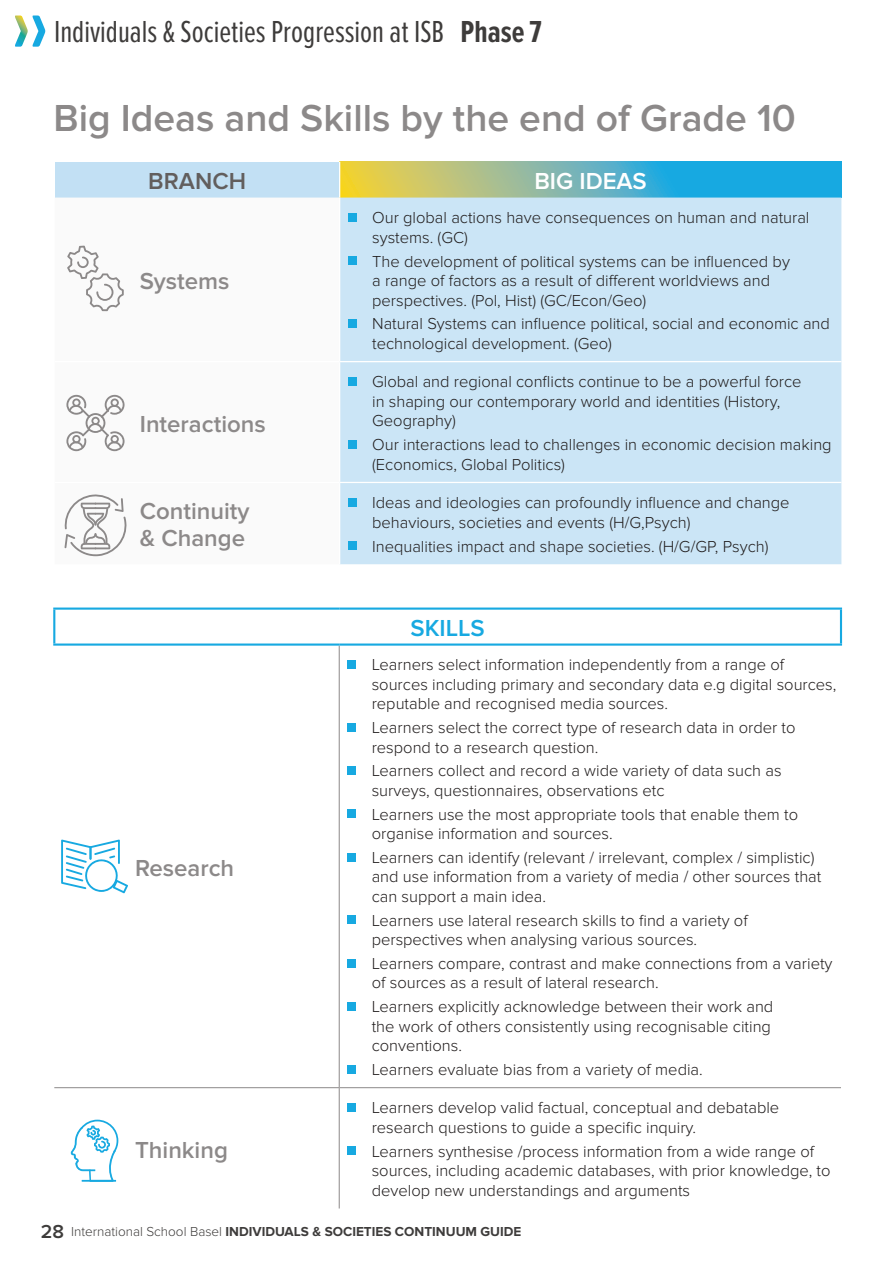
<style>
.page{position:relative;width:893px;height:1263px;background:#fff}
.page>*{position:absolute;margin:0;border:0;box-sizing:border-box;transform-origin:0 0}
.t1{font:600 39px "Proxima Nova";color:#8c8989}
.t2{font:31.5px "Proxima Nova Ex Cn";color:#3e3c3b}
.t3{font:600 24px/27px "Proxima Nova";color:#8c8989}
.t4{font:600 24px "Proxima Nova";color:#fff}
.t5{font:600 24px "Proxima Nova";color:#625e5d}
.t6{font:600 24px "Proxima Nova";color:#17a9e1}
.t7{font:300 16.5px/19.5px "Proxima Nova";color:#201c1c}
.t8{font:700 13.5px "Proxima Nova";color:#3e3c3b}
.s1{font-weight:700}
.s2{font-weight:600;font-size:19.5px}
.s3{font-weight:300}
</style>
<div class="page">
<svg style="left:15px;top:16px;width:30px;height:31px"></svg>
<div style="left:55px;top:162px;width:285px;height:36px;background:#c2e0f4"></div>
<svg style="left:340px;top:162px;width:501px;height:36px;background:#6fb6ad"></svg>
<div style="left:340px;top:198px;width:501px;height:366px;background:#cbe5f6"></div>
<hr style="left:339px;top:162px;width:1px;height:36px;background:#fff">
<hr style="left:340px;top:361px;width:501px;height:1px;background:#fff">
<hr style="left:340px;top:482px;width:501px;height:1px;background:#fff">
<div style="left:348px;top:213px;width:9px;height:9px;background:#17a9e1"></div>
<div style="left:348px;top:257px;width:9px;height:8px;background:#17a9e1"></div>
<div style="left:348px;top:319px;width:9px;height:9px;background:#17a9e1"></div>
<div style="left:348px;top:377px;width:9px;height:9px;background:#17a9e1"></div>
<div style="left:348px;top:440px;width:9px;height:9px;background:#17a9e1"></div>
<div style="left:348px;top:498px;width:9px;height:9px;background:#17a9e1"></div>
<div style="left:348px;top:541px;width:9px;height:9px;background:#17a9e1"></div>
<hr style="left:339px;top:646px;width:1px;height:441px;background:#8c8989">
<hr style="left:339px;top:1088px;width:1px;height:120px;background:#8c8989">
<hr style="left:53px;top:607px;width:286px;height:3px;background:#17a9e1">
<hr style="left:53px;top:610px;width:2px;height:33px;background:#17a9e1">
<hr style="left:339px;top:607px;width:503px;height:3px;background:#17a9e1">
<hr style="left:840px;top:610px;width:2px;height:33px;background:#17a9e1">
<hr style="left:53px;top:643px;width:286px;height:3px;background:#17a9e1">
<hr style="left:339px;top:643px;width:503px;height:3px;background:#17a9e1">
<hr style="left:54px;top:1087px;width:285px;height:1px;background:#8c8989">
<hr style="left:339px;top:1087px;width:502px;height:1px;background:#8c8989">
<div style="left:348px;top:660px;width:8px;height:9px;background:#17a9e1"></div>
<div style="left:348px;top:723px;width:8px;height:9px;background:#17a9e1"></div>
<div style="left:348px;top:766px;width:8px;height:9px;background:#17a9e1"></div>
<div style="left:348px;top:810px;width:8px;height:8px;background:#17a9e1"></div>
<div style="left:348px;top:853px;width:8px;height:8px;background:#17a9e1"></div>
<div style="left:348px;top:916px;width:8px;height:8px;background:#17a9e1"></div>
<div style="left:348px;top:959px;width:8px;height:8px;background:#17a9e1"></div>
<div style="left:348px;top:1002px;width:8px;height:9px;background:#17a9e1"></div>
<div style="left:348px;top:1065px;width:8px;height:8px;background:#17a9e1"></div>
<div style="left:348px;top:1103px;width:8px;height:9px;background:#17a9e1"></div>
<div style="left:348px;top:1147px;width:8px;height:8px;background:#17a9e1"></div>
<svg style="left:61px;top:839px;width:67px;height:54px"></svg>
<svg style="left:71px;top:1120px;width:47px;height:62px"></svg>
<svg style="left:67px;top:246px;width:57px;height:65px"></svg>
<svg style="left:66px;top:395px;width:59px;height:56px"></svg>
<svg style="left:64px;top:494px;width:63px;height:62px"></svg>
<h2 class="t2" style="left:54px;top:14px;width:489px">Individuals &amp; Societies Progression at ISB <span class="s1">Phase 7</span></h2>
<h1 class="t1" style="left:53px;top:95px;width:744px">Big Ideas and Skills by the end of Grade 10</h1>
<h3 class="t5" style="left:148px;top:167px;width:99px">BRANCH</h3>
<h3 class="t4" style="left:534px;top:167px;width:114px">BIG IDEAS</h3>
<h3 class="t3" style="left:140px;top:268px;width:91px">Systems</h3>
<h3 class="t3" style="left:140px;top:410px;width:128px">Interactions</h3>
<p class="t7" style="left:372px;top:208px;width:439px">Our global actions have consequences on human and natural systems. (GC)</p>
<p class="t7" style="left:372px;top:252px;width:419px">The development of political systems can be influenced by a range of factors as a result of different worldviews and perspectives. (Pol, Hist) (GC/Econ/Geo)</p>
<p class="t7" style="left:372px;top:314px;width:459px">Natural Systems can influence political, social and economic and technological development. (Geo)</p>
<p class="t7" style="left:372px;top:372px;width:431px">Global and regional conflicts continue to be a powerful force in shaping our contemporary world and identities (History,<br>Geography)</p>
<p class="t7" style="left:372px;top:435px;width:461px">Our interactions lead to challenges in economic decision making (Economics, Global Politics)</p>
<h3 class="t3" style="left:140px;top:498px;width:111px">Continuity &amp; Change</h3>
<p class="t7" style="left:372px;top:493px;width:419px">Ideas and ideologies can profoundly influence and change behaviours, societies and events (H/G,Psych)</p>
<p class="t7" style="left:372px;top:536px;width:398px">Inequalities impact and shape societies. (H/G/GP, Psych)</p>
<h3 class="t3" style="left:135px;top:854px;width:101px">Research</h3>
<h3 class="t3" style="left:135px;top:1136px;width:94px">Thinking</h3>
<h3 class="t6" style="left:410px;top:614px;width:76px">SKILLS</h3>
<p class="t7" style="left:372px;top:655px;width:466px">Learners select information independently from a range of sources including primary and secondary data e.g digital sources, reputable and recognised media sources.</p>
<p class="t7" style="left:372px;top:718px;width:425px">Learners select the correct type of research data in order to respond to a research question.</p>
<p class="t7" style="left:372px;top:761px;width:411px">Learners collect and record a wide variety of data such as surveys, questionnaires, observations etc</p>
<p class="t7" style="left:372px;top:804px;width:428px">Learners use the most appropriate tools that enable them to organise information and sources.</p>
<p class="t7" style="left:372px;top:848px;width:451px">Learners can identify (relevant / irrelevant, complex / simplistic) and use information from a variety of media / other sources that can support a main idea.</p>
<p class="t7" style="left:372px;top:910px;width:377px">Learners use lateral research skills to find a variety of perspectives when analysing various sources.</p>
<p class="t7" style="left:372px;top:954px;width:462px">Learners compare, contrast and make connections from a variety of sources as a result of lateral research.</p>
<p class="t7" style="left:372px;top:997px;width:403px">Learners explicitly acknowledge between their work and the work of others consistently using recognisable citing conventions.</p>
<p class="t7" style="left:372px;top:1060px;width:333px">Learners evaluate bias from a variety of media.</p>
<p class="t7" style="left:372px;top:1098px;width:409px">Learners develop valid factual, conceptual and debatable research questions to guide a specific inquiry.</p>
<p class="t7" style="left:372px;top:1142px;width:460px">Learners synthesise /process information from a wide range of sources, including academic databases, with prior knowledge, to develop new understandings and arguments</p>
<p class="t8" style="left:41px;top:1224px;width:482px"><span class="s2">28</span> <span class="s3">International School Basel</span> INDIVIDUALS &amp; SOCIETIES CONTINUUM GUIDE</p>
</div>
